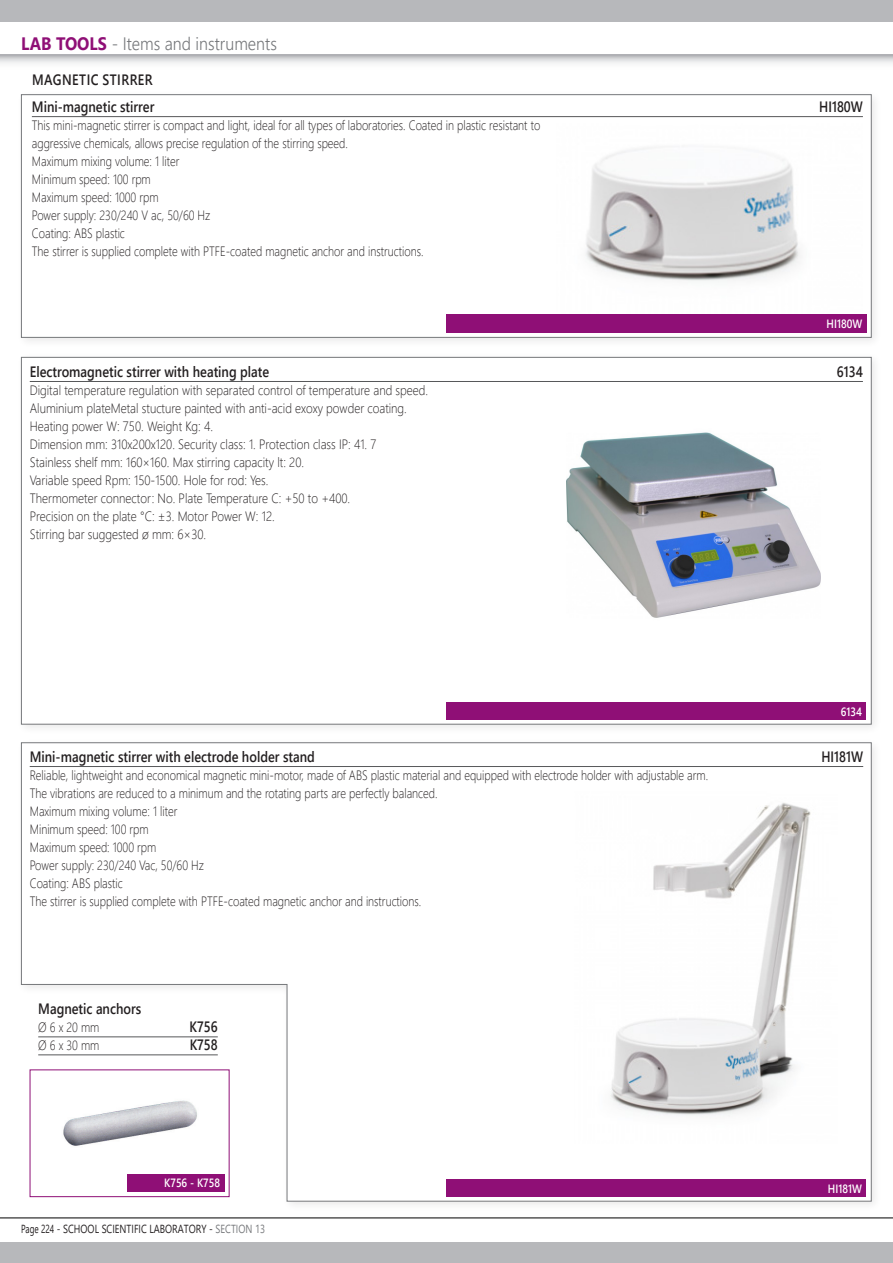
<style>
.page{position:relative;width:893px;height:1263px;background:#fff}
.page>*{position:absolute;margin:0;border:0;box-sizing:border-box;transform-origin:0 0}
.t1{font:300 18px "Segoe UI";color:#76787b;scale:.9 1}
.t2{font:600 15px "Segoe UI";color:#231f20;scale:.85 1}
.t3{font:600 15px "Segoe UI";color:#231f20;scale:.83 1}
.t4{font:600 15px "Segoe UI";letter-spacing:.035em;color:#231f20;scale:.84 1}
.t5{font:300 13.5px/18px "Segoe UI";color:#231f20;scale:.83 1}
.t6{font:300 13.5px "Segoe UI";color:#231f20;scale:.88 1}
.t7{font:600 12px "Segoe UI";color:#fff;scale:.85 1}
.t8{font:11.7px "Segoe UI";color:#231f20;scale:.7 1}
.s1{font-weight:700;color:#8f0f76}
.s2{color:#76787b}
</style>
<div class="page">
<svg style="left:0;top:55px;width:893px;height:9px"></svg>
<div style="left:0;top:0;width:893px;height:21px;background:#b7b8bb"></div>
<hr style="left:0;top:1218px;width:893px;height:1px;background:#000">
<div style="left:0;top:1242px;width:893px;height:21px;background:#b7b8bb"></div>
<div style="left:16px;top:90px;width:867px;height:259px;background:#fbfbfb"></div>
<div style="left:21px;top:95px;width:850px;height:243px;background:#fff;border:1px solid #76787b"></div>
<div style="left:16px;top:352px;width:867px;height:384px;background:#231f20;opacity:.1"></div>
<div style="left:21px;top:357px;width:850px;height:367px;background:#fff;border:1px solid #76787b"></div>
<div style="left:16px;top:738px;width:867px;height:474px;background:#231f20;opacity:.1"></div>
<svg style="left:21px;top:742px;width:851px;height:459px"></svg>
<img style="left:585px;top:148px;width:215px;height:133px">
<img style="left:567px;top:432px;width:253px;height:186px">
<div style="left:575px;top:792px;width:262px;height:360px;background:#fff"></div>
<img style="left:610px;top:803px;width:201px;height:313px">
<div style="left:446px;top:314px;width:421px;height:19px;background:#8f0f76"></div>
<div style="left:446px;top:703px;width:420px;height:17px;background:#8f0f76"></div>
<div style="left:446px;top:1179px;width:420px;height:18px;background:#8f0f76"></div>
<img style="left:32px;top:1071px;width:196px;height:124px">
<div style="left:30px;top:1069px;width:200px;height:128px;border:1px solid #8f0f76"></div>
<div style="left:127px;top:1174px;width:97px;height:17px;background:#8f0f76"></div>
<hr style="left:32px;top:116px;width:831px;height:1px;background:#57585a">
<hr style="left:30px;top:766px;width:833px;height:1px;background:#57585a">
<hr style="left:30px;top:381px;width:833px;height:1px;background:#57585a">
<p class="t1" style="left:21px;top:26px;width:286px"><span class="s1">LAB TOOLS</span> - Items and instruments</p>
<p class="t4" style="left:32px;top:66px;width:145px">MAGNETIC STIRRER</p>
<p class="t2" style="left:32px;top:93px;width:146px">Mini-magnetic stirrer</p>
<p class="t3" style="left:819px;top:93px;width:54px">HI180W</p>
<p class="t5" style="left:32px;top:115px;width:614px">This mini-magnetic stirrer is compact and light, ideal for all types of laboratories. Coated in plastic resistant to aggressive chemicals, allows precise regulation of the stirring speed.</p>
<p class="t5" style="left:32px;top:151px;width:179px">Maximum mixing volume: 1 liter</p>
<p class="t5" style="left:32px;top:169px;width:145px">Minimum speed: 100 rpm</p>
<p class="t5" style="left:32px;top:187px;width:154px">Maximum speed: 1000 rpm</p>
<p class="t5" style="left:32px;top:205px;width:217px">Power supply: 230/240 V ac, 50/60 Hz</p>
<p class="t5" style="left:32px;top:223px;width:114px">Coating: ABS plastic</p>
<p class="t5" style="left:32px;top:241px;width:473px">The stirrer is supplied complete with PTFE-coated magnetic anchor and instructions.</p>
<p class="t7" style="left:827px;top:312px;width:44px">HI180W</p>
<p class="t2" style="left:30px;top:357px;width:283px">Electromagnetic stirrer with heating plate</p>
<p class="t3" style="left:837px;top:357px;width:33px">6134</p>
<p class="t6" style="left:30px;top:377px;width:454px">Digital temperature regulation with separated control of temperature and speed.</p>
<p class="t6" style="left:30px;top:395px;width:430px">Aluminium plateMetal stucture painted with anti-acid exoxy powder coating.</p>
<p class="t6" style="left:30px;top:413px;width:210px">Heating power W: 750. Weight Kg: 4.</p>
<p class="t6" style="left:30px;top:431px;width:395px">Dimension mm: 310x200x120. Security class: 1. Protection class IP: 41. 7</p>
<p class="t6" style="left:30px;top:449px;width:313px">Stainless shelf mm: 160×160. Max stirring capacity lt: 20.</p>
<p class="t6" style="left:30px;top:467px;width:273px">Variable speed Rpm: 150-1500. Hole for rod: Yes.</p>
<p class="t6" style="left:30px;top:485px;width:366px">Thermometer connector: No. Plate Temperature C: +50 to +400.</p>
<p class="t6" style="left:30px;top:503px;width:280px">Precision on the plate °C: ±3. Motor Power W: 12.</p>
<p class="t6" style="left:30px;top:521px;width:202px">Stirring bar suggested ø mm: 6×30.</p>
<p class="t7" style="left:841px;top:700px;width:27px">6134</p>
<p class="t2" style="left:30px;top:742px;width:337px">Mini-magnetic stirrer with electrode holder stand</p>
<p class="t3" style="left:821px;top:742px;width:52px">HI181W</p>
<p class="t5" style="left:30px;top:765px;width:819px">Reliable, lightweight and economical magnetic mini-motor, made of ABS plastic material and equipped with electrode holder with adjustable arm.</p>
<p class="t5" style="left:30px;top:783px;width:493px">The vibrations are reduced to a minimum and the rotating parts are perfectly balanced.</p>
<p class="t5" style="left:30px;top:801px;width:179px">Maximum mixing volume: 1 liter</p>
<p class="t5" style="left:30px;top:819px;width:145px">Minimum speed: 100 rpm</p>
<p class="t5" style="left:30px;top:837px;width:154px">Maximum speed: 1000 rpm</p>
<p class="t5" style="left:30px;top:855px;width:211px">Power supply: 230/240 Vac, 50/60 Hz</p>
<p class="t5" style="left:30px;top:873px;width:114px">Coating: ABS plastic</p>
<p class="t5" style="left:30px;top:891px;width:473px">The stirrer is supplied complete with PTFE-coated magnetic anchor and instructions.</p>
<p class="t2" style="left:38px;top:995px;width:123px">Magnetic anchors</p>
<p class="t5" style="left:38px;top:1017px;width:75px">Ø 6 x 20 mm</p>
<p class="t3" style="left:190px;top:1013px;width:35px">K756</p>
<p class="t5" style="left:38px;top:1035px;width:75px">Ø 6 x 30 mm</p>
<p class="t3" style="left:190px;top:1031px;width:35px">K758</p>
<p class="t7" style="left:164px;top:1172px;width:67px">K756 - K758</p>
<p class="t8" style="left:21px;top:1217px;width:350px">Page 224 - SCHOOL SCIENTIFIC LABORATORY - <span class="s2">SECTION 13</span></p>
<p class="t7" style="left:828px;top:1177px;width:42px">HI181W</p>
</div>
